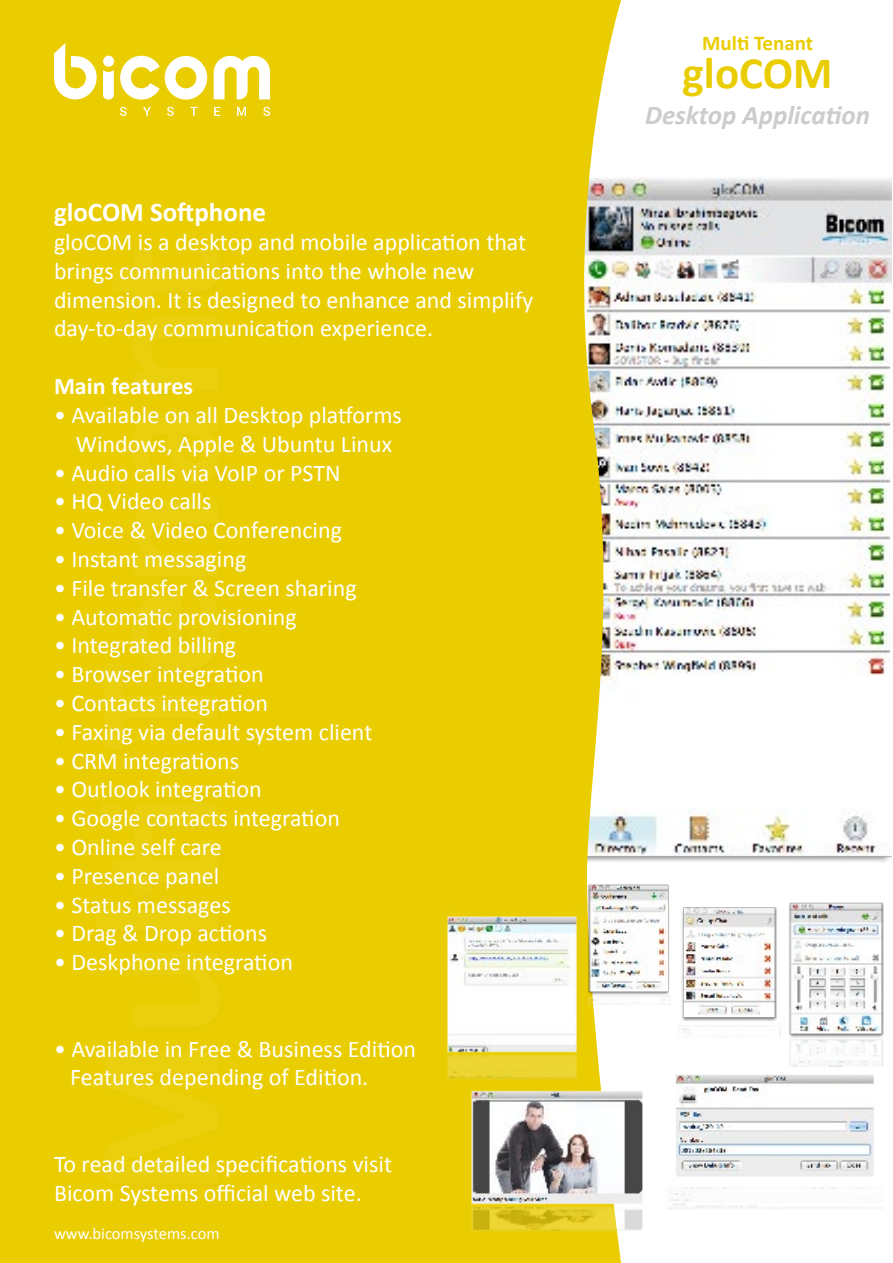
<style>
.page{position:relative;width:893px;height:1263px;background:#fff}
.page>*{position:absolute;margin:0;border:0;box-sizing:border-box;transform-origin:0 0}
.t1{font:700 180px "Calibri";color:#fff}
.t2{font:700 45px "Calibri";color:#eacd00}
.t3{font:italic 700 27px "Calibri";color:#ccc}
.t4{font:700 27px "Calibri";color:#fff}
.t5{font:24px/28.8px "Calibri";color:#fff}
.t6{font:700 24px "Calibri";color:#fff}
.t7{font:700 21px "Calibri";color:#eacd00}
.t8{font:16.5px "Calibri";color:#fff}
</style>
<div class="page">
<img style="left:622px;top:178px;width:269px;height:684px">
<div style="left:0;top:0;width:622px;height:1263px;background:#eacd00"></div>
<img style="left:432px;top:870px;width:452px;height:363px">
<div style="left:94px;top:247px;width:135px;height:944px;background:#eacd00"></div>
<svg style="left:120px;top:107px;width:7px;height:9px"></svg>
<svg style="left:143px;top:107px;width:8px;height:9px"></svg>
<svg style="left:167px;top:107px;width:7px;height:9px"></svg>
<svg style="left:190px;top:107px;width:7px;height:9px"></svg>
<svg style="left:214px;top:107px;width:6px;height:9px"></svg>
<svg style="left:237px;top:107px;width:9px;height:9px"></svg>
<svg style="left:263px;top:107px;width:7px;height:9px"></svg>
<svg style="left:103px;top:70px;width:11px;height:30px"></svg>
<svg style="left:214px;top:56px;width:56px;height:43px"></svg>
<svg style="left:54px;top:43px;width:43px;height:56px"></svg>
<div style="left:103px;top:56px;width:11px;height:11px;background:#fff;border-radius:50%"></div>
<svg style="left:120px;top:56px;width:87px;height:44px"></svg>
<p class="t4" style="left:54px;top:196px;width:214px">gloCOM Softphone</p>
<p class="t5" style="left:54px;top:227px;width:481px">gloCOM is a desktop and mobile application that brings communications into the whole new dimension. It is designed to enhance and simplify day-to-day communication experience.</p>
<p class="t6" style="left:54px;top:371px;width:141px">Main features</p>
<p class="t5" style="left:54px;top:399px;width:349px;text-align:center">• Available on all Desktop platforms<br>Windows, Apple &amp; Ubuntu Linux</p>
<p class="t5" style="left:54px;top:457px;width:288px">• Audio calls via VoIP or PSTN</p>
<p class="t5" style="left:54px;top:486px;width:159px">• HQ Video calls</p>
<p class="t5" style="left:54px;top:515px;width:289px">• Voice &amp; Video Conferencing</p>
<p class="t5" style="left:54px;top:543px;width:194px">• Instant messaging</p>
<p class="t5" style="left:54px;top:572px;width:304px">• File transfer &amp; Screen sharing</p>
<p class="t5" style="left:54px;top:601px;width:244px">• Automatic provisioning</p>
<p class="t5" style="left:54px;top:630px;width:184px">• Integrated billing</p>
<p class="t5" style="left:54px;top:659px;width:211px">• Browser integration</p>
<p class="t5" style="left:54px;top:687px;width:216px">• Contacts integration</p>
<p class="t5" style="left:54px;top:716px;width:320px">• Faxing via default system client</p>
<p class="t5" style="left:54px;top:745px;width:187px">• CRM integrations</p>
<p class="t5" style="left:54px;top:774px;width:209px">• Outlook integration</p>
<p class="t5" style="left:54px;top:803px;width:287px">• Google contacts integration</p>
<p class="t5" style="left:54px;top:831px;width:169px">• Online self care</p>
<p class="t5" style="left:54px;top:860px;width:167px">• Presence panel</p>
<p class="t5" style="left:54px;top:889px;width:178px">• Status messages</p>
<p class="t5" style="left:54px;top:918px;width:215px">• Drag &amp; Drop actions</p>
<p class="t5" style="left:54px;top:947px;width:240px">• Deskphone integration</p>
<h1 class="t1" style="left:47px;top:1196px;width:953px;rotate:-90deg">Multi Tenant</h1>
<p class="t5" style="left:70px;top:1033px;width:347px;text-indent:-16px">• Available in Free &amp; Business Edition<br>Features depending of Edition.</p>
<p class="t5" style="left:54px;top:1148px;width:340px">To read detailed specifications visit<br>Bicom Systems official web site.</p>
<p class="t8" style="left:54px;top:1223px;width:167px">www.bicomsystems.com</p>
<p class="t7" style="left:702px;top:30px;width:112px">Multi Tenant</p>
<h2 class="t2" style="left:683px;top:45px;width:151px">gloCOM</h2>
<p class="t3" style="left:645px;top:98px;width:226px">Desktop Application</p>
</div>
